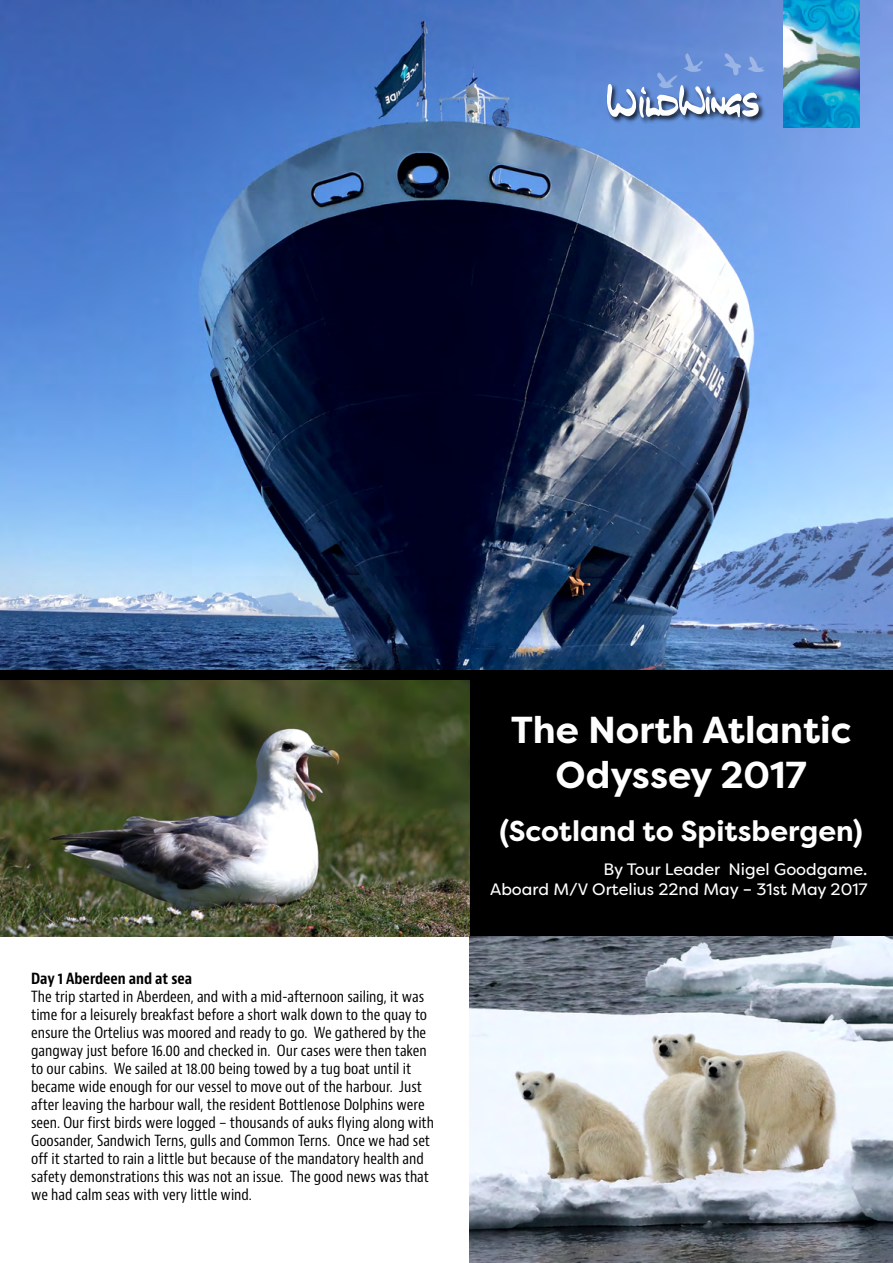
<style>
.page{position:relative;width:893px;height:1263px;background:#fff}
.page>*{position:absolute;margin:0;border:0;box-sizing:border-box;transform-origin:0 0}
.t1{font:700 37.5px/45px "Filson Pro";color:#fff;text-align:center}
.t2{font:700 28.65px "Filson Pro";color:#fff}
.t3{font:16.5px/19.8px "Filson Pro";color:#fff;text-align:right}
.t4{font:condensed 15px/18px "Bernino Sans";color:#000}
.t5{font:700 condensed 15px "Bernino Sans";color:#000}
</style>
<div class="page">
<img style="left:0;top:0;width:893px;height:670px">
<div style="left:606px;top:83px;width:160px;height:42px;background:#000;opacity:.75"></div>
<img style="left:607px;top:84px;width:152px;height:33px">
<img style="left:655px;top:53px;width:109px;height:36px">
<div style="left:0;top:670px;width:893px;height:266px;background:#000"></div>
<img style="left:783px;top:0;width:77px;height:128px">
<img style="left:0;top:680px;width:469px;height:256px">
<img style="left:469px;top:936px;width:424px;height:327px">
<p class="t5" style="left:31px;top:969px;width:162px">Day 1 Aberdeen and at sea</p>
<p class="t4" style="left:31px;top:988px;width:404px">The trip started in Aberdeen, and with a mid-afternoon sailing, it was time for a leisurely breakfast before a short walk down to the quay to ensure the Ortelius was moored and ready to go. We gathered by the gangway just before 16.00 and checked in. Our cases were then taken to our cabins. We sailed at 18.00 being towed by a tug boat until it became wide enough for our vessel to move out of the harbour. Just after leaving the harbour wall, the resident Bottlenose Dolphins were seen. Our first birds were logged – thousands of auks flying along with Goosander, Sandwich Terns, gulls and Common Terns. Once we had set off it started to rain a little but because of the mandatory health and safety demonstrations this was not an issue. The good news was that we had calm seas with very little wind.</p>
<h1 class="t1" style="left:511px;top:708px;width:342px">The North Atlantic<br>Odyssey 2017</h1>
<h2 class="t2" style="left:499px;top:813px;width:365px">(Scotland to Spitsbergen)</h2>
<p class="t3" style="left:490px;top:859px;width:379px">By Tour Leader Nigel Goodgame.<br>Aboard M/V Ortelius 22nd May – 31st May 2017</p>
</div>
